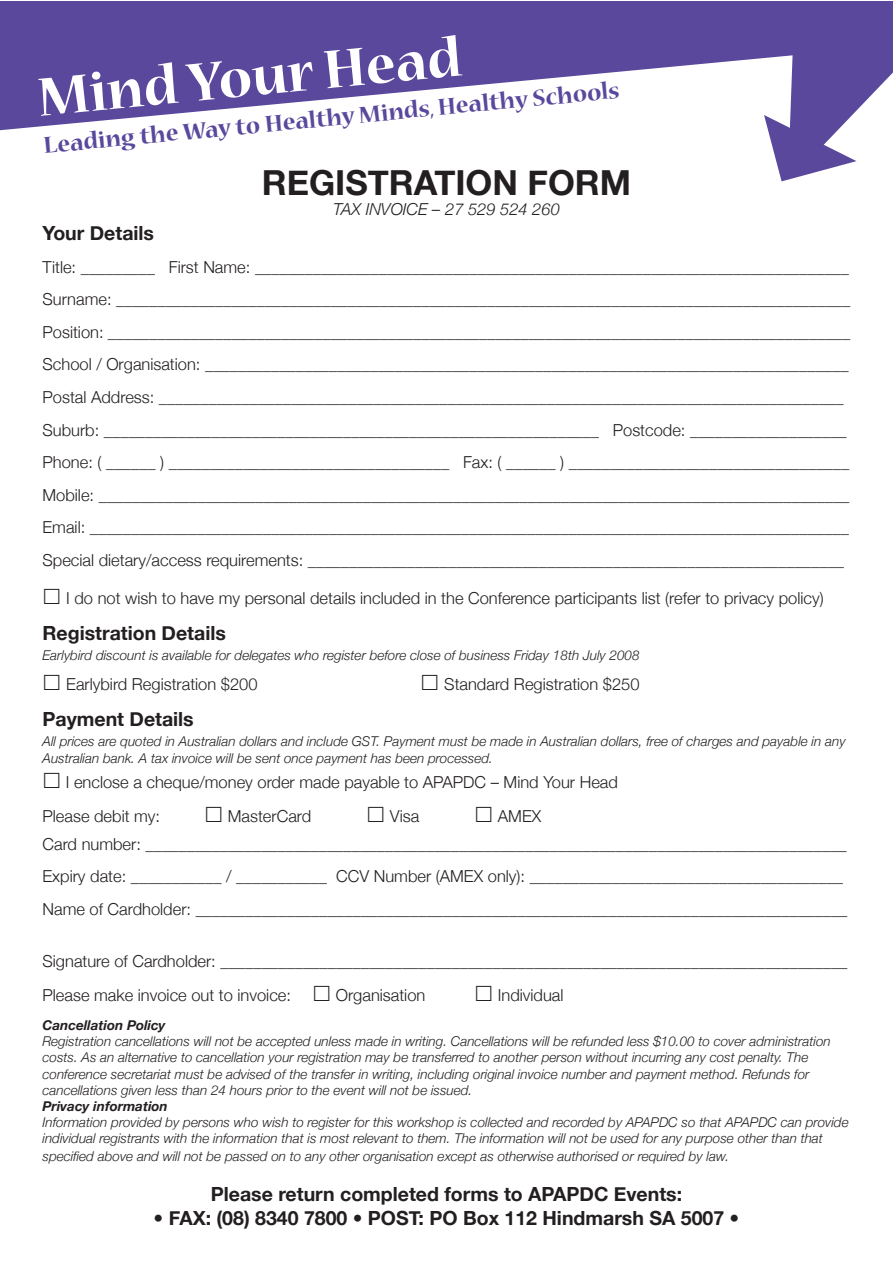
<style>
.page{position:relative;width:893px;height:1263px;background:#fff}
.page>*{position:absolute;margin:0;border:0;box-sizing:border-box;transform-origin:0 0}
.t1{font:700 60px "Nueva Std";color:#fff}
.t2{font:700 34.5px "Helvetica Neue";color:#231f20}
.t3{font:700 25.5px "Nueva Std";color:#5a489d}
.t4{font:700 19.5px "Helvetica Neue";color:#231f20}
.t5{font:300 16.5px/32.5px "Helvetica Neue";color:#231f20}
.t6{font:italic 300 16.5px "Helvetica Neue";color:#231f20}
.t7{font:italic 300 13.5px/16.2px "Helvetica Neue";color:#231f20}
.t8{font:italic 700 13.5px "Helvetica Neue";color:#231f20}
</style>
<div class="page">
<svg style="left:0;top:1px;width:764px;height:129px;fill:#5a489d"></svg>
<svg style="left:764px;top:1px;width:128px;height:180px"></svg>
<h1 class="t1" style="left:36px;top:68px;width:426px;rotate:-5deg">Mind Your Head</h1>
<h3 class="t3" style="left:43px;top:136px;width:580px;rotate:-6deg">Leading the Way to Healthy Minds, Healthy Schools</h3>
<h2 class="t2" style="left:262px;top:162px;width:371px">REGISTRATION FORM</h2>
<p class="t6" style="left:333px;top:199px;width:228px">TAX INVOICE – 27 529 524 260</p>
<p class="t4" style="left:43px;top:221px;width:113px">Your Details</p>
<p class="t5" style="left:43px;top:250px;width:809px">Title: _________ First Name: ________________________________________________________________________ Surname: _________________________________________________________________________________________ Position: __________________________________________________________________________________________ School / Organisation: ______________________________________________________________________________ Postal Address: ___________________________________________________________________________________ Suburb: ____________________________________________________________ Postcode: ___________________ Phone: ( ______ ) __________________________________ Fax: ( ______ ) __________________________________ Mobile: ___________________________________________________________________________________________ Email: ____________________________________________________________________________________________ Special dietary/access requirements: _________________________________________________________________</p>
<p class="t5" style="left:66px;top:581px;width:759px">I do not wish to have my personal details included in the Conference participants list (refer to privacy policy)</p>
<p class="t4" style="left:43px;top:621px;width:185px">Registration Details</p>
<p class="t7" style="left:43px;top:647px;width:598px">Earlybird discount is available for delegates who register before close of business Friday 18th July 2008</p>
<p class="t5" style="left:66px;top:667px;width:193px">Earlybird Registration $200</p>
<p class="t5" style="left:444px;top:667px;width:197px">Standard Registration $250</p>
<p class="t4" style="left:43px;top:707px;width:153px">Payment Details</p>
<p class="t7" style="left:43px;top:733px;width:805px">All prices are quoted in Australian dollars and include GST. Payment must be made in Australian dollars, free of charges and payable in any<br>Australian bank. A tax invoice will be sent once payment has been processed.</p>
<p class="t5" style="left:43px;top:765px;width:577px;line-height:33.8px;text-indent:23px">I enclose a cheque/money order made payable to APAPDC – Mind Your Head<br>Please debit my:</p>
<p class="t5" style="left:228px;top:799px;width:85px">MasterCard</p>
<p class="t5" style="left:390px;top:799px;width:31px">Visa</p>
<p class="t5" style="left:43px;top:801px;width:806px;line-height:28.3px;text-indent:455px">AMEX<br>Card number: _____________________________________________________________________________________</p>
<p class="t5" style="left:43px;top:860px;width:806px">Expiry date: ___________ / ___________ CCV Number (AMEX only): ______________________________________<br>Name of Cardholder: _______________________________________________________________________________</p>
<p class="t5" style="left:43px;top:944px;width:806px;line-height:33.8px">Signature of Cardholder: ____________________________________________________________________________<br>Please make invoice out to invoice:</p>
<p class="t5" style="left:336px;top:978px;width:91px">Organisation</p>
<p class="t5" style="left:498px;top:978px;width:67px">Individual</p>
<p class="t8" style="left:43px;top:1017px;width:125px">Cancellation Policy</p>
<p class="t7" style="left:43px;top:1033px;width:790px">Registration cancellations will not be accepted unless made in writing. Cancellations will be refunded less $10.00 to cover administration costs. As an alternative to cancellation your registration may be transferred to another person without incurring any cost penalty. The conference secretariat must be advised of the transfer in writing, including original invoice number and payment method. Refunds for cancellations given less than 24 hours prior to the event will not be issued.</p>
<p class="t8" style="left:43px;top:1098px;width:127px">Privacy information</p>
<p class="t7" style="left:43px;top:1114px;width:808px">Information provided by persons who wish to register for this workshop is collected and recorded by APAPDC so that APAPDC can provide individual registrants with the information that is most relevant to them. The information will not be used for any purpose other than that</p>
<p class="t7" style="left:43px;top:1148px;width:688px">specified above and will not be passed on to any other organisation except as otherwise authorised or required by law.</p>
<p class="t4" style="left:211px;top:1182px;width:473px">Please return completed forms to APAPDC Events:</p>
<p class="t4" style="left:154px;top:1205px;width:587px">• FAX: (08) 8340 7800 • POST: PO Box 112 Hindmarsh SA 5007 •</p>
</div>
